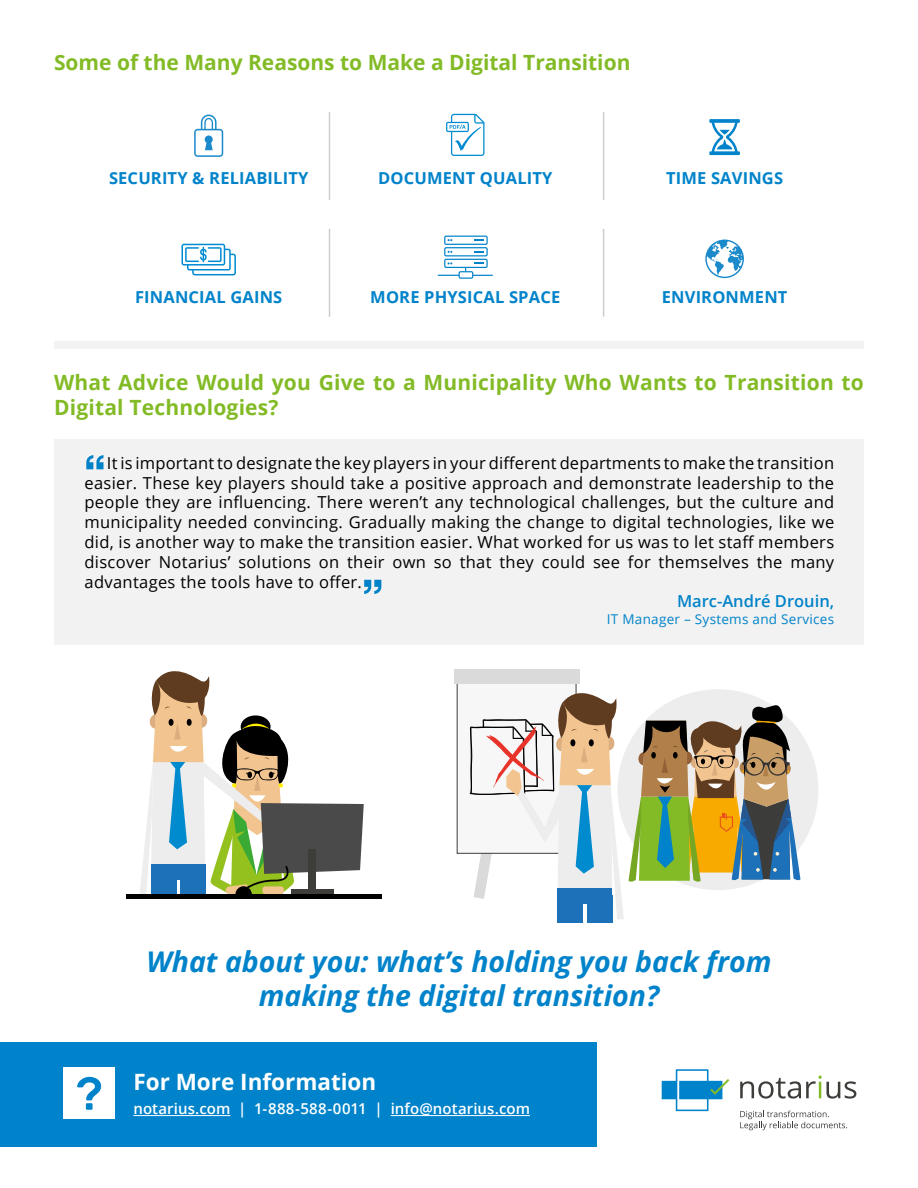
<style>
.page{position:relative;width:918px;height:1188px;background:#fff}
.page>*{position:absolute;margin:0;border:0;box-sizing:border-box;transform-origin:0 0}
.t1{font:italic 700 28.5px/34.2px "Open Sans";color:#0083ca;text-align:center}
.t2{font:700 22.5px "Open Sans";color:#fff}
.t3{font:700 21px/25.2px "Open Sans";letter-spacing:.01em;color:#83bb26}
.t4{font:16.5px "Open Sans";letter-spacing:.02em;color:#000}
.t5{font:16.5px "Open Sans 2";letter-spacing:.02em;color:#000}
.t6{font:700 16.5px "Open Sans";letter-spacing:.01em;color:#0083ca}
.t7{font:600 16.5px "Open Sans";color:#0083ca}
.t8{font:600 15px "Open Sans";letter-spacing:.005em;color:#fff}
.t9{font:13.5px "Open Sans 2";letter-spacing:.02em;color:#0083ca}
</style>
<div class="page">
<div style="left:54px;top:439px;width:810px;height:205px;background:#f3f2f2"></div>
<svg style="left:86px;top:455px;width:18px;height:14px"></svg>
<svg style="left:364px;top:580px;width:17px;height:14px"></svg>
<svg style="left:740px;top:1076px;width:116px;height:23px"></svg>
<svg style="left:662px;top:1069px;width:67px;height:42px"></svg>
<svg style="left:740px;top:1111px;width:107px;height:19px"></svg>
<div style="left:54px;top:341px;width:810px;height:8px;background:#f3f2f2"></div>
<div style="left:126px;top:894px;width:256px;height:5px;background:#000"></div>
<svg style="left:140px;top:671px;width:224px;height:223px"></svg>
<div style="left:151px;top:864px;width:54px;height:15px;background:#1d71b8"></div>
<div style="left:457px;top:683px;width:119px;height:170px;background:#f8f7f8"></div>
<div style="left:454px;top:670px;width:125px;height:14px;background:#dadada"></div>
<div style="left:617px;top:689px;width:201px;height:201px;background:#ededed;border-radius:50%"></div>
<svg style="left:194px;top:115px;width:29px;height:42px"></svg>
<svg style="left:446px;top:114px;width:38px;height:42px"></svg>
<svg style="left:709px;top:119px;width:31px;height:36px"></svg>
<svg style="left:181px;top:244px;width:55px;height:31px"></svg>
<svg style="left:705px;top:240px;width:39px;height:38px"></svg>
<div style="left:444px;top:236px;width:44px;height:9px;border:1px solid #0083ca;border-radius:2px"></div>
<div style="left:444px;top:247px;width:44px;height:9px;border:1px solid #0083ca;border-radius:2px"></div>
<div style="left:444px;top:259px;width:44px;height:9px;border:1px solid #0083ca;border-radius:2px"></div>
<div style="left:459px;top:271px;width:14px;height:8px;border:1px solid #0083ca;border-radius:2px"></div>
<svg style="left:474px;top:239px;width:10px;height:2px"></svg>
<svg style="left:474px;top:251px;width:10px;height:2px"></svg>
<svg style="left:437px;top:262px;width:56px;height:15px"></svg>
<hr style="left:329px;top:112px;width:1px;height:88px;background:#d0cdcc">
<hr style="left:329px;top:229px;width:1px;height:88px;background:#d0cdcc">
<hr style="left:603px;top:112px;width:1px;height:88px;background:#d0cdcc">
<hr style="left:603px;top:229px;width:1px;height:88px;background:#d0cdcc">
<div style="left:0;top:1043px;width:596px;height:104px;background:#0083ca"></div>
<div style="left:64px;top:1068px;width:51px;height:51px;background:#fff"></div>
<svg style="left:77px;top:1077px;width:24px;height:33px"></svg>
<hr style="left:133px;top:1115px;width:97px;height:1px;background:#fff">
<hr style="left:391px;top:1115px;width:139px;height:1px;background:#fff">
<div style="left:558px;top:895px;width:25px;height:28px;background:#1d71b8"></div>
<div style="left:587px;top:895px;width:25px;height:28px;background:#1d71b8"></div>
<svg style="left:469px;top:683px;width:331px;height:236px"></svg>
<p class="t3" style="left:54px;top:49px;width:578px">Some of the Many Reasons to Make a Digital Transition</p>
<p class="t6" style="left:109px;top:166px;width:201px">SECURITY &amp; RELIABILITY</p>
<p class="t6" style="left:378px;top:166px;width:176px">DOCUMENT QUALITY</p>
<p class="t6" style="left:666px;top:166px;width:119px">TIME SAVINGS</p>
<p class="t6" style="left:135px;top:285px;width:149px">FINANCIAL GAINS</p>
<p class="t6" style="left:370px;top:285px;width:192px">MORE PHYSICAL SPACE</p>
<p class="t6" style="left:662px;top:285px;width:127px">ENVIRONMENT</p>
<p class="t3" style="left:54px;top:369px;width:811px">What Advice Would you Give to a Municipality Who Wants to Transition to<br>Digital Technologies?</p>
<p class="t4" style="left:107px;top:452px;width:729px">It is important to designate the key players in your different departments to make the transition</p>
<p class="t5" style="left:85px;top:471px;width:751px">easier. These key players should take a positive approach and demonstrate leadership to the</p>
<p class="t4" style="left:85px;top:491px;width:751px">people they are influencing. There weren’t any technological challenges, but the culture and</p>
<p class="t5" style="left:85px;top:511px;width:751px">municipality needed convincing. Gradually making the change to digital technologies, like we</p>
<p class="t4" style="left:85px;top:531px;width:751px">did, is another way to make the transition easier. What worked for us was to let staff members</p>
<p class="t5" style="left:85px;top:551px;width:751px">discover Notarius’ solutions on their own so that they could see for themselves the many</p>
<p class="t4" style="left:85px;top:570px;width:279px">advantages the tools have to offer.</p>
<p class="t7" style="left:677px;top:590px;width:159px">Marc-André Drouin,</p>
<p class="t9" style="left:607px;top:609px;width:229px">IT Manager – Systems and Services</p>
<h1 class="t1" style="left:146px;top:943px;width:627px">What about you: what’s holding you back from making the digital transition?</h1>
<h2 class="t2" style="left:133px;top:1066px;width:244px">For More Information</h2>
<p class="t8" style="left:133px;top:1099px;width:398px">notarius.com | 1-888-588-0011 | info@notarius.com</p>
</div>
